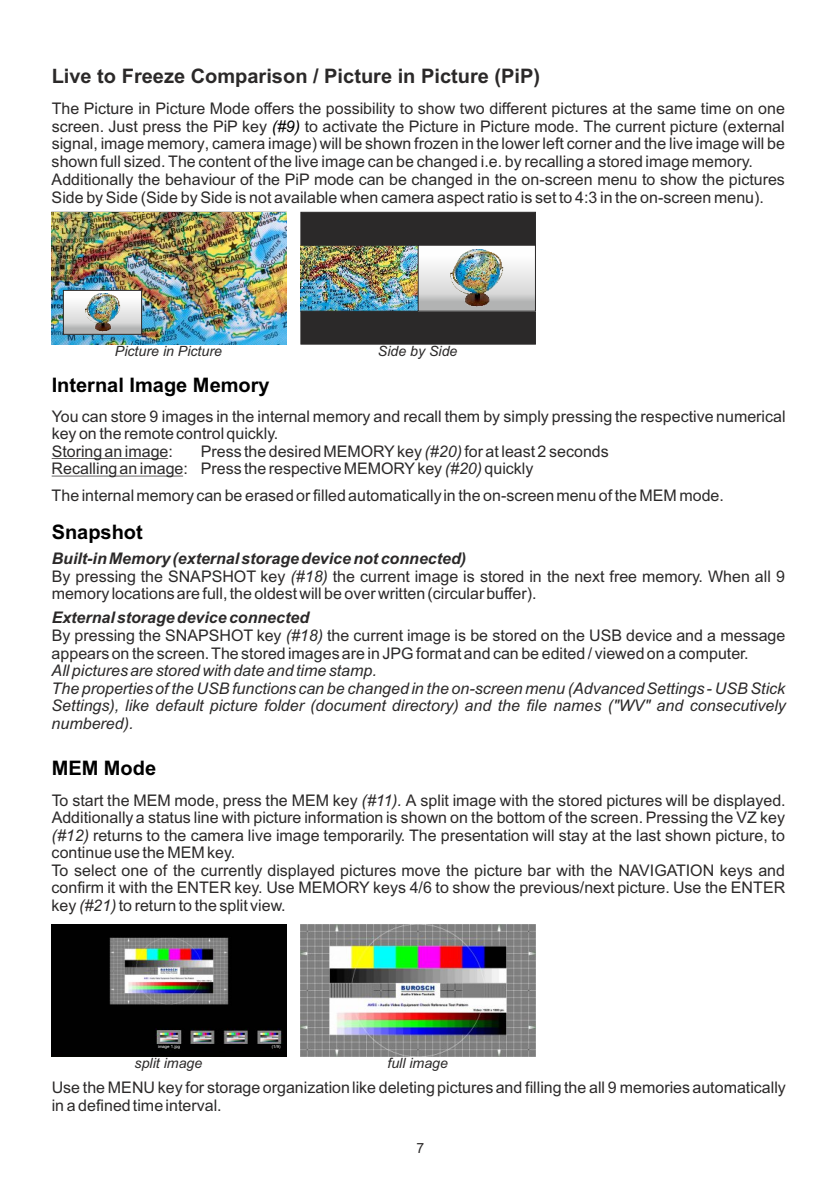
<style>
.page{position:relative;width:840px;height:1191px;background:#fff}
.page>*{position:absolute;margin:0;border:0;box-sizing:border-box;transform-origin:0 0}
.t1{font:700 20px "Arial";color:#2b2929}
.t2{font:700 20px "Arial";color:#000}
.t3{font:16px/17.6px "Arial";color:#2b2929}
.t4{font:italic 16px/17.6px "Arial";color:#2b2929}
.t5{font:italic 14.2px "Arial";color:#2b2929}
.t6{font:14px "Arial";color:#2b2929}
.t7{font:4.2px "Arial";color:#fff}
.s1{font-style:italic;color:#000}
.s2{font-style:italic}
.s3{font-weight:700;font-style:italic}
</style>
<div class="page">
<hr style="left:52px;top:458px;width:116px;height:1px;background:#2b2929">
<hr style="left:52px;top:476px;width:131px;height:1px;background:#2b2929">
<img style="left:52px;top:924px;width:234px;height:132px">
<img style="left:155px;top:1044px;width:127px;height:5px">
<img style="left:301px;top:924px;width:234px;height:132px">
<img style="left:301px;top:246px;width:116px;height:65px">
<img style="left:52px;top:212px;width:234px;height:132px">
<div style="left:300px;top:311px;width:235px;height:33px;background:#2b2929"></div>
<div style="left:300px;top:212px;width:235px;height:34px;background:#2b2929"></div>
<svg style="left:419px;top:265px;width:114px;height:44px;background:#d6d6d6"></svg>
<div style="left:417px;top:245px;width:118px;height:66px;border:1px solid #2b2929"></div>
<img style="left:450px;top:249px;width:53px;height:58px">
<svg style="left:65px;top:292px;width:75px;height:40px"></svg>
<div style="left:63px;top:290px;width:79px;height:44px;border:1px solid #2b2929"></div>
<img style="left:85px;top:293px;width:35px;height:38px">
<p class="t1" style="left:52px;top:68px;width:489px">Live to Freeze Comparison / Picture in Picture (PiP)</p>
<p class="t3" style="left:52px;top:101px;width:734px">The Picture in Picture Mode offers the possibility to show two different pictures at the same time on one screen. Just press the PiP key <span class="s1">(#9)</span> to activate the Picture in Picture mode. The current picture (external signal, image memory, camera image) will be shown frozen in the lower left corner and the live image will be shown full sized. The content of the live image can be changed i.e. by recalling a stored image memory.<br>Additionally the behaviour of the PiP mode can be changed in the on-screen menu to show the pictures Side by Side (Side by Side is not available when camera aspect ratio is set to 4:3 in the on-screen menu).</p>
<p class="t5" style="left:115px;top:346px;width:108px">Picture in Picture</p>
<p class="t5" style="left:378px;top:346px;width:81px">Side by Side</p>
<p class="t2" style="left:52px;top:377px;width:219px">Internal Image Memory</p>
<p class="t3" style="left:52px;top:409px;width:735px">You can store 9 images in the internal memory and recall them by simply pressing the respective numerical key on the remote control quickly.<br>Storing an image:</p>
<p class="t3" style="left:52px;top:444px;width:558px;text-indent:149px">Press the desired MEMORYkey <span class="s2">(#20)</span>for at least 2 seconds<br>Recalling an image: Press the respective MEMORYkey <span class="s2">(#20)</span> quickly</p>
<p class="t3" style="left:52px;top:487px;width:673px">The internal memory can be erased or filled automatically in the on-screen menu of the MEM mode.</p>
<p class="t2" style="left:52px;top:524px;width:93px">Snapshot</p>
<p class="t3" style="left:52px;top:551px;width:734px"><span class="s3">Built-in Memory (external storage device not connected)<br></span>By pressing the SNAPSHOT key <span class="s2">(#18)</span> the current image is stored in the next free memory. When all 9 memory locations are full, the oldest will be over written (circular buffer).</p>
<p class="t3" style="left:52px;top:610px;width:734px"><span class="s3">External storage device connected<br></span>By pressing the SNAPSHOT key <span class="s2">(#18)</span> the current image is be stored on the USB device and a message appears on the screen. The stored images are in JPG format and can be edited / viewed on a computer.</p>
<p class="t4" style="left:52px;top:663px;width:735px">All pictures are stored with date and time stamp.<br>The properties of the USB functions can be changed in the on-screen menu (Advanced Settings - USB Stick Settings), like default picture folder (document directory) and the file names ("WV" and consecutively numbered).</p>
<p class="t2" style="left:52px;top:760px;width:106px">MEM Mode</p>
<p class="t3" style="left:52px;top:792px;width:735px">To start the MEM mode, press the MEM key <span class="s2">(#11).</span> A split image with the stored pictures will be displayed.<br>Additionally a status line with picture information is shown on the bottom of the screen. Pressing the VZ key <span class="s2">(#12)</span> returns to the camera live image temporarily. The presentation will stay at the last shown picture, to continue use the MEM key.<br>To select one of the currently displayed pictures move the picture bar with the NAVIGATION keys and confirm it with the ENTER key. Use MEMORY keys 4/6 to show the previous/next picture. Use the ENTER key <span class="s2">(#21)</span>to return to the split view.</p>
<p class="t7" style="left:158px;top:1045px;width:24px">image 1.jpg</p>
<p class="t7" style="left:271px;top:1045px;width:10px">(1/9)</p>
<p class="t5" style="left:135px;top:1058px;width:69px">split image</p>
<p class="t5" style="left:387px;top:1058px;width:62px">full image</p>
<p class="t3" style="left:52px;top:1080px;width:735px">Use the MENU key for storage organization like deleting pictures and filling the all 9 memories automatically in a defined time interval.</p>
<p class="t6" style="left:416px;top:1143px;width:9px">7</p>
</div>
